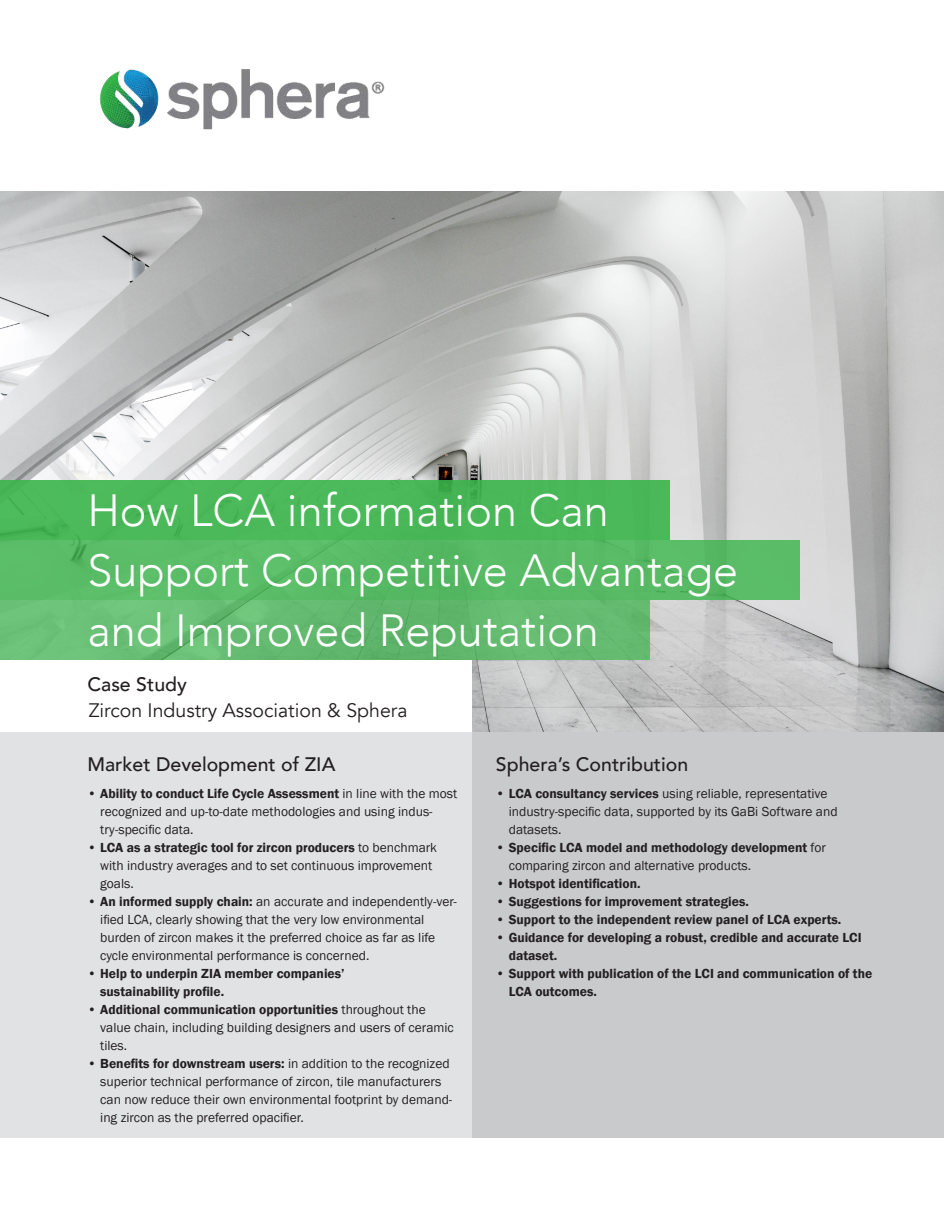
<style>
.page{position:relative;width:944px;height:1214px;background:#fff}
.page>*{position:absolute;margin:0;border:0;box-sizing:border-box;transform-origin:0 0}
.t1{font:300 45px "Avenir";color:#fff}
.BODY_Narrow_light_9{font:500 19.5px "Avenir";color:#231f20}
.SUBHEAD_14_0_neg{font:19.5px/25.5px "Avenir";color:#231f20}
.t2{font:13.5px/18px "Franklin Gothic";color:#231f20}
.t3{font:600 13.5px/18px "Franklin Gothic";color:#231f20}
.s1{font-weight:500}
.s2{font-weight:600}
.s3{font-weight:400}
</style>
<div class="page">
<img style="left:0;top:191px;width:944px;height:540px">
<div style="left:472px;top:731px;width:472px;height:406px;background:#c9cacc"></div>
<div style="left:0;top:731px;width:472px;height:406px;background:#e1e2e4"></div>
<div style="left:0;top:660px;width:472px;height:71px;background:#fff"></div>
<div style="left:0;top:480px;width:669px;height:60px;background:#4ab959"></div>
<div style="left:0;top:540px;width:799px;height:60px;background:#59bc66"></div>
<div style="left:0;top:600px;width:649px;height:59px;background:#66bc71"></div>
<img style="left:99px;top:69px;width:286px;height:61px">
<p class="t1" style="left:87px;top:483px;width:523px">How LCA information Can</p>
<p class="t1" style="left:87px;top:544px;width:652px">Support Competitive Advantage</p>
<p class="t1" style="left:87px;top:604px;width:513px">and Improved Reputation</p>
<p class="SUBHEAD_14_0_neg" style="left:87px;top:672px;width:321px"><span class="s1">Case Study<br></span>Zircon Industry Association &amp; Sphera</p>
<p class="BODY_Narrow_light_9" style="left:87px;top:747px;width:249px">Market Development of ZIA</p>
<p class="t2" style="left:100px;top:784px;width:358px;text-indent:-13px"><span class="s2">• Ability to conduct Life Cycle Assessment</span> in line with the most recognized and up-to-date methodologies and using indus&shy;try-specific data.</p>
<p class="t2" style="left:100px;top:838px;width:338px;text-indent:-13px"><span class="s2">• LCA as a strategic tool for zircon producers</span> to benchmark with industry averages and to set continuous improvement goals.</p>
<p class="t2" style="left:100px;top:892px;width:358px;text-indent:-13px"><span class="s2">• An informed supply chain:</span> an accurate and independently-ver&shy;ified LCA, clearly showing that the very low environmental burden of zircon makes it the preferred choice as far as life cycle environmental performance is concerned.</p>
<p class="t3" style="left:100px;top:964px;width:246px;text-indent:-13px">• Help to underpin ZIA member companies’ sustainability profile.</p>
<p class="t2" style="left:100px;top:1000px;width:355px;text-indent:-13px"><span class="s2">• Additional communication opportunities</span> throughout the value chain, including building designers and users of ceramic tiles.</p>
<p class="t2" style="left:100px;top:1054px;width:353px;text-indent:-13px"><span class="s2">• Benefits for downstream users:</span> in addition to the recognized superior technical performance of zircon, tile manufacturers can now reduce their own environmental footprint by demand&shy;ing zircon as the preferred opacifier.</p>
<p class="BODY_Narrow_light_9" style="left:496px;top:747px;width:194px">Sphera’s Contribution</p>
<p class="t2" style="left:508px;top:784px;width:330px;text-indent:-13px"><span class="s2">• LCA consultancy services</span> using reliable, representative industry-specific data, supported by its GaBi Software and datasets.</p>
<p class="t3" style="left:508px;top:838px;width:318px;text-indent:-13px">• Specific LCA model and methodology development <span class="s3">for comparing zircon and alternative products.</span></p>
<p class="t3" style="left:496px;top:874px;width:146px">• Hotspot identification.</p>
<p class="t3" style="left:496px;top:892px;width:254px">• Suggestions for improvement strategies.</p>
<p class="t3" style="left:496px;top:910px;width:347px">• Support to the independent review panel of LCA experts.</p>
<p class="t3" style="left:508px;top:928px;width:354px;text-indent:-13px">• Guidance for developing a robust, credible and accurate LCI dataset.</p>
<p class="t3" style="left:508px;top:964px;width:365px;text-indent:-13px">• Support with publication of the LCI and communication of the<br>LCA outcomes.</p>
</div>
